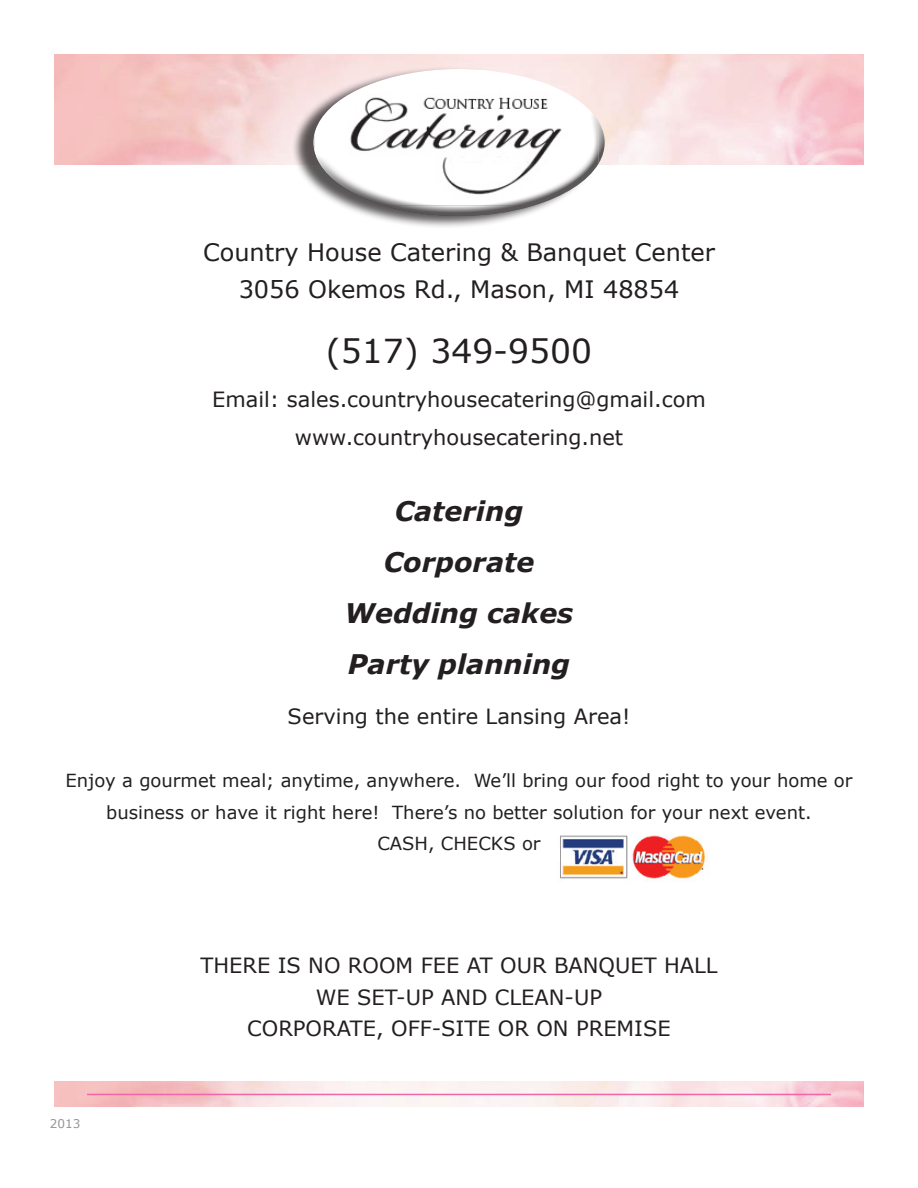
<style>
.page{position:relative;width:918px;height:1188px;background:#fff}
.page>*{position:absolute;margin:0;border:0;box-sizing:border-box;transform-origin:0 0}
.t1{font:33px "Verdana";color:#231f20}
.t2{font:italic 700 27px/51px "Verdana";color:#231f20;text-align:center}
.t3{font:24px/37.5px "Verdana";color:#231f20;text-align:center}
.t4{font:21px/31.5px "Verdana";color:#231f20;text-align:center}
.t5{font:18px/31.5px "Verdana";color:#231f20;text-align:center}
.t6{font:12px "Verdana";color:#939598}
</style>
<div class="page">
<hr style="left:87px;top:1094px;width:744px;height:1px;background:#f166a7">
<div style="left:291px;top:66px;width:314px;height:170px;background:#231f20;opacity:.75"></div>
<div style="left:312px;top:68px;width:293px;height:149px;background:#231f20;opacity:.75"></div>
<img style="left:560px;top:835px;width:145px;height:44px">
<p class="t3" style="left:203px;top:233px;width:514px">Country House Catering &amp; Banquet Center<br>3056 Okemos Rd., Mason, MI 48854</p>
<h1 class="t1" style="left:326px;top:328px;width:268px">(517) 349-9500</h1>
<p class="t4" style="left:212px;top:381px;width:495px;line-height:37.5px">Email: sales.countryhousecatering@gmail.com www.countryhousecatering.net</p>
<p class="t2" style="left:345px;top:485px;width:230px">Catering<br>Corporate<br>Wedding cakes<br>Party planning</p>
<p class="t4" style="left:288px;top:701px;width:344px">Serving the entire Lansing Area!</p>
<p class="t5" style="left:66px;top:765px;width:789px">Enjoy a gourmet meal; anytime, anywhere. We’ll bring our food right to your home or business or have it right here! There’s no better solution for your next event.<br>CASH, CHECKS or</p>
<p class="t6" style="left:50px;top:1115px;width:32px">2013</p>
<p class="t4" style="left:200px;top:950px;width:519px">THERE IS NO ROOM FEE AT OUR BANQUET HALL<br>WE SET-UP AND CLEAN-UP<br>CORPORATE, OFF-SITE OR ON PREMISE</p>
</div>
